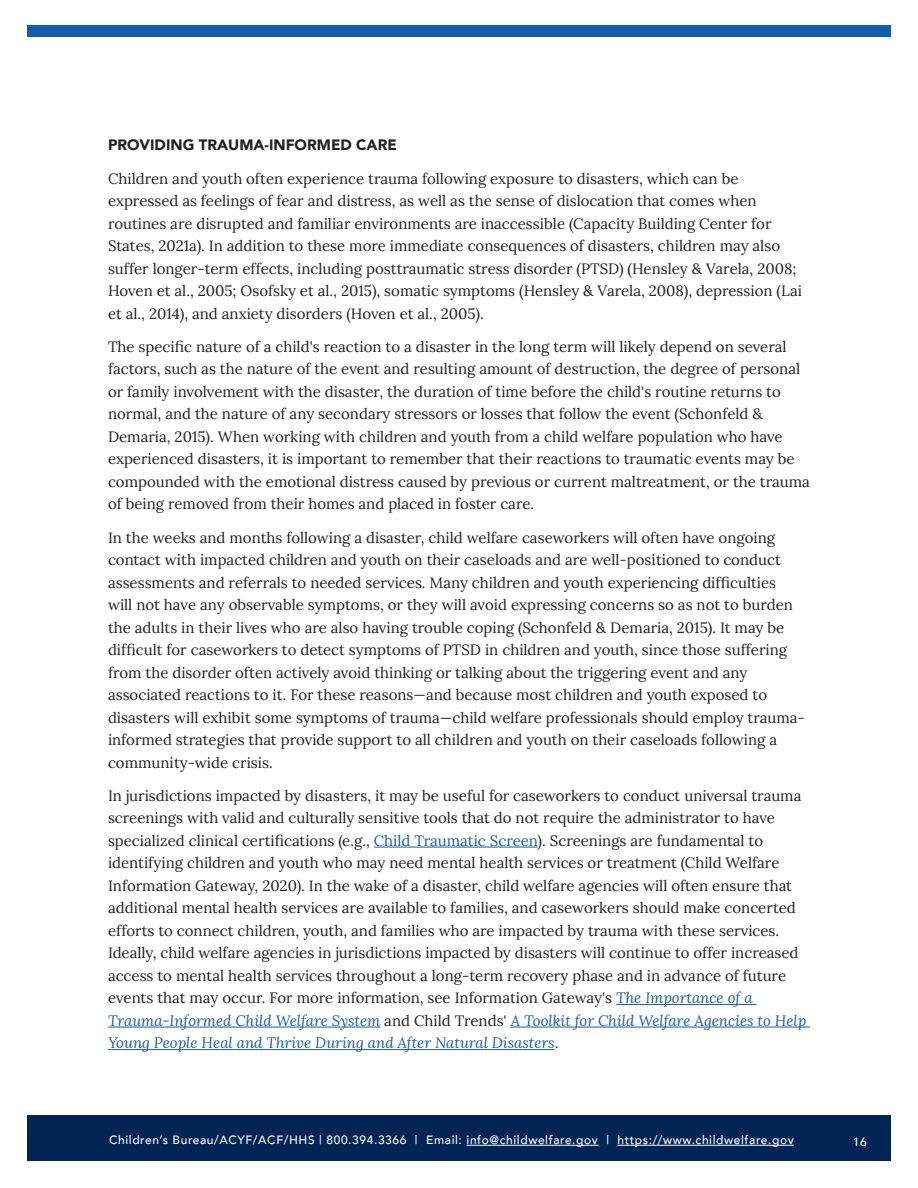
<style>
.page{position:relative;width:918px;height:1188px;background:#fff}
.page>*{position:absolute;margin:0;border:0;box-sizing:border-box;transform-origin:0 0}
.t1{font:15px/22.5px "Lora";color:#231f20}
.t2{font:900 15px "Avenir";color:#231f20}
.t3{font:500 12px "Avenir";letter-spacing:.05em;color:#fff}
.s1{color:#195daa}
.s2{font-style:italic;color:#195daa}
</style>
<div class="page">
<div style="left:27px;top:1116px;width:864px;height:45px;background:#002453"></div>
<hr style="left:467px;top:1145px;width:132px;height:1px;background:#fff">
<hr style="left:618px;top:1145px;width:176px;height:1px;background:#fff">
<div style="left:27px;top:26px;width:864px;height:12px;background:#135eab"></div>
<hr style="left:374px;top:847px;width:164px;height:1px;background:#195daa">
<hr style="left:616px;top:1004px;width:141px;height:1px;background:#195daa">
<hr style="left:108px;top:1027px;width:272px;height:1px;background:#195daa">
<hr style="left:511px;top:1027px;width:299px;height:1px;background:#195daa">
<hr style="left:108px;top:1049px;width:447px;height:1px;background:#195daa">
<h3 class="t2" style="left:108px;top:132px;width:290px">PROVIDING TRAUMA-INFORMED CARE</h3>
<p class="t1" style="left:108px;top:166px;width:696px">Children and youth often experience trauma following exposure to disasters, which can be expressed as feelings of fear and distress, as well as the sense of dislocation that comes when routines are disrupted and familiar environments are inaccessible (Capacity Building Center for States, 2021a). In addition to these more immediate consequences of disasters, children may also suffer longer-term effects, including posttraumatic stress disorder (PTSD) (Hensley &amp; Varela, 2008; Hoven et al., 2005; Osofsky et al., 2015), somatic symptoms (Hensley &amp; Varela, 2008), depression (Lai et al., 2014), and anxiety disorders (Hoven et al., 2005).</p>
<p class="t1" style="left:108px;top:334px;width:703px">The specific nature of a child's reaction to a disaster in the long term will likely depend on several factors, such as the nature of the event and resulting amount of destruction, the degree of personal or family involvement with the disaster, the duration of time before the child's routine returns to normal, and the nature of any secondary stressors or losses that follow the event (Schonfeld &amp; Demaria, 2015). When working with children and youth from a child welfare population who have experienced disasters, it is important to remember that their reactions to traumatic events may be compounded with the emotional distress caused by previous or current maltreatment, or the trauma of being removed from their homes and placed in foster care.</p>
<p class="t1" style="left:108px;top:525px;width:698px">In the weeks and months following a disaster, child welfare caseworkers will often have ongoing contact with impacted children and youth on their caseloads and are well-positioned to conduct assessments and referrals to needed services. Many children and youth experiencing difficulties<br>will not have any observable symptoms, or they will avoid expressing concerns so as not to burden the adults in their lives who are also having trouble coping (Schonfeld &amp; Demaria, 2015). It may be difficult for caseworkers to detect symptoms of PTSD in children and youth, since those suffering from the disorder often actively avoid thinking or talking about the triggering event and any associated reactions to it. For these reasons—and because most children and youth exposed to disasters will exhibit some symptoms of trauma—child welfare professionals should employ trauma&shy;informed strategies that provide support to all children and youth on their caseloads following a community-wide crisis.</p>
<p class="t1" style="left:108px;top:783px;width:700px">In jurisdictions impacted by disasters, it may be useful for caseworkers to conduct universal trauma screenings with valid and culturally sensitive tools that do not require the administrator to have specialized clinical certifications (e.g., <span class="s1">Child Traumatic Screen</span>). Screenings are fundamental to identifying children and youth who may need mental health services or treatment (Child Welfare Information Gateway, 2020). In the wake of a disaster, child welfare agencies will often ensure that additional mental health services are available to families, and caseworkers should make concerted efforts to connect children, youth, and families who are impacted by trauma with these services.<br>Ideally, child welfare agencies in jurisdictions impacted by disasters will continue to offer increased access to mental health services throughout a long-term recovery phase and in advance of future events that may occur. For more information, see Information Gateway's <span class="s2">The Importance of a Trauma-Informed Child Welfare System</span> and Child Trends' <span class="s2">A Toolkit for Child Welfare Agencies to Help Young People Heal and Thrive During and After Natural Disasters</span>.</p>
<p class="t3" style="left:109px;top:1130px;width:686px">Children’s Bureau/ACYF/ACF/HHS | 800.394.3366 | Email: info@childwelfare.gov | https://www.childwelfare.gov</p>
<p class="t3" style="left:853px;top:1131px;width:15px">16</p>
</div>
